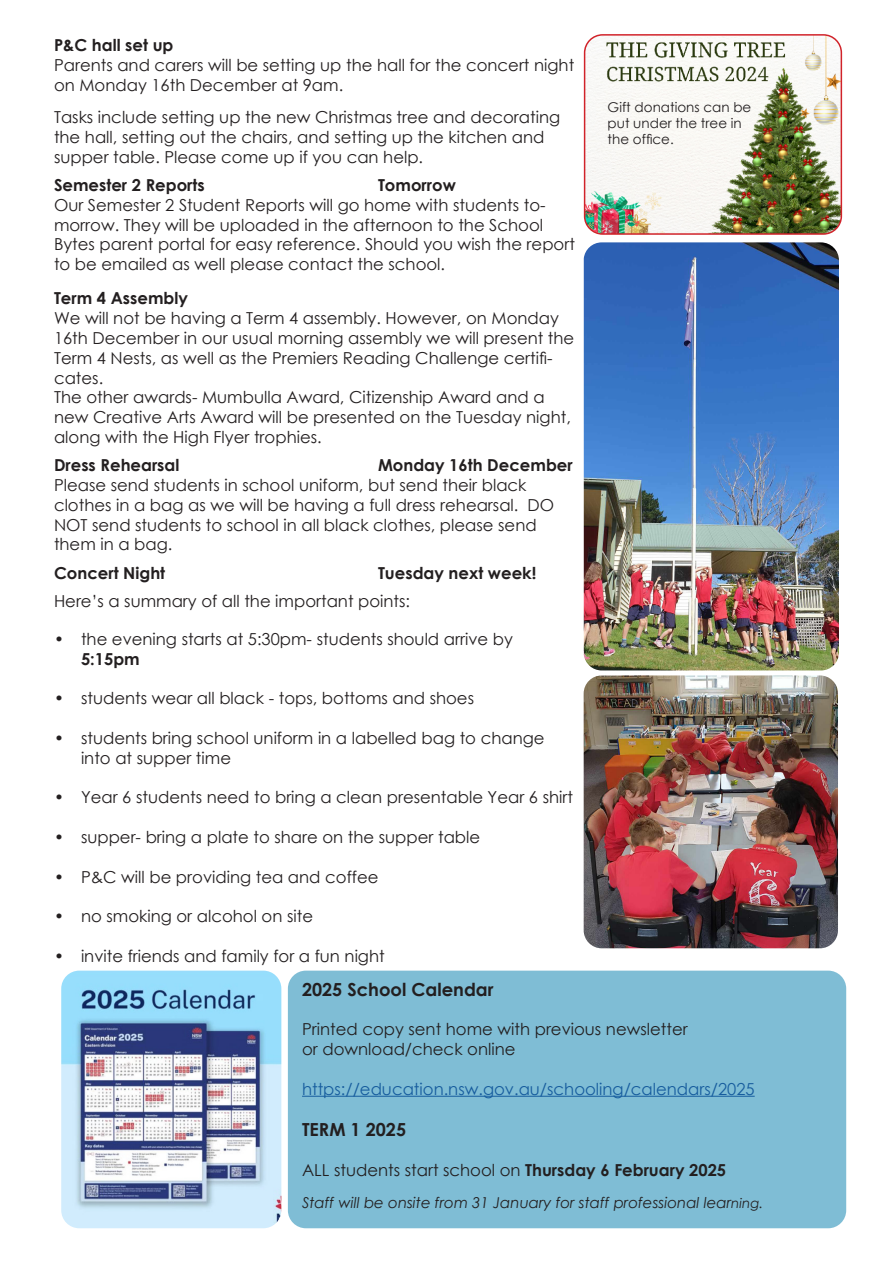
<style>
.page{position:relative;width:893px;height:1263px;background:#fff}
.page>*{position:absolute;margin:0;border:0;box-sizing:border-box;transform-origin:0 0}
.t1{font:700 18px "Century Gothic";color:#231f20}
.t2{font:16.5px/19.8px "Century Gothic";color:#231f20}
.t3{font:700 16.5px "Century Gothic";color:#231f20}
.t4{font:16.5px "Century Gothic";color:#175d9e}
.t5{font:italic 15px "Century Gothic";color:#231f20}
.t6{font:13.5px/16.2px "Century Gothic";color:#231f20}
.s1{font-weight:700}
.s2{font-size:13.5px}
</style>
<div class="page">
<img style="left:584px;top:242px;width:255px;height:428px">
<img style="left:585px;top:35px;width:256px;height:197px">
<div style="left:584px;top:34px;width:258px;height:201px;border:2px solid #d1232a;border-radius:18px"></div>
<img style="left:584px;top:675px;width:254px;height:273px">
<img style="left:61px;top:971px;width:220px;height:257px">
<div style="left:288px;top:971px;width:558px;height:257px;background:#7fbdd5;border-radius:18px"></div>
<hr style="left:302px;top:1096px;width:453px;height:1px;background:#175d9e">
<p class="t3" style="left:54px;top:32px;width:121px">P&amp;C hall set up</p>
<p class="t2" style="left:54px;top:55px;width:522px">Parents and carers will be setting up the hall for the concert night on Monday 16th December at 9am.</p>
<p class="t2" style="left:54px;top:107px;width:508px">Tasks include setting up the new Christmas tree and decorating the hall, setting out the chairs, and setting up the kitchen and supper table. Please come up if you can help.</p>
<p class="t3" style="left:54px;top:172px;width:152px">Semester 2 Reports</p>
<p class="t3" style="left:378px;top:172px;width:79px">Tomorrow</p>
<p class="t2" style="left:54px;top:195px;width:522px">Our Semester 2 Student Reports will go home with students to&shy;morrow. They will be uploaded in the afternoon to the School Bytes parent portal for easy reference. Should you wish the report to be emailed as well please contact the school.</p>
<p class="t3" style="left:54px;top:286px;width:135px">Term 4 Assembly</p>
<p class="t2" style="left:54px;top:308px;width:522px">We will not be having a Term 4 assembly. However, on Monday 16th December in our usual morning assembly we will present the Term 4 Nests, as well as the Premiers Reading Challenge certifi&shy;cates.</p>
<p class="t2" style="left:54px;top:387px;width:518px">The other awards- Mumbulla Award, Citizenship Award and a new Creative Arts Award will be presented on the Tuesday night, along with the High Flyer trophies.</p>
<p class="t3" style="left:54px;top:453px;width:127px">Dress Rehearsal</p>
<p class="t3" style="left:378px;top:453px;width:196px">Monday 16th December</p>
<p class="t2" style="left:54px;top:475px;width:502px">Please send students in school uniform, but send their black clothes in a bag as we will be having a full dress rehearsal. DO NOT send students to school in all black clothes, please send them in a bag.</p>
<p class="t3" style="left:54px;top:560px;width:113px">Concert Night</p>
<p class="t3" style="left:378px;top:560px;width:160px">Tuesday next week!</p>
<p class="t2" style="left:54px;top:591px;width:358px">Here’s a summary of all the important points:</p>
<p class="t2" style="left:81px;top:629px;width:433px;text-indent:-27px">• the evening starts at 5:30pm- students should arrive by<br><span class="s1">5:15pm</span></p>
<p class="t2" style="left:54px;top:688px;width:422px">• students wear all black - tops, bottoms and shoes</p>
<p class="t2" style="left:81px;top:728px;width:465px;text-indent:-27px">• students bring school uniform in a labelled bag to change into at supper time</p>
<p class="t2" style="left:54px;top:787px;width:520px">• Year 6 students need to bring a clean presentable Year 6 shirt</p>
<p class="t2" style="left:54px;top:827px;width:428px">• supper- bring a plate to share on the supper table</p>
<p class="t2" style="left:54px;top:866px;width:326px">• P&amp;C will be providing tea and coffee</p>
<p class="t2" style="left:54px;top:906px;width:261px">• no smoking or alcohol on site</p>
<p class="t2" style="left:54px;top:945px;width:332px">• invite friends and family for a fun night</p>
<p class="t6" style="left:608px;top:98px;width:145px">Gift donations can be put under the tree in the office.</p>
<p class="t1" style="left:302px;top:975px;width:193px">2025 School Calendar</p>
<p class="t2" style="left:302px;top:1019px;width:387px">Printed copy sent home with previous newsletter</p>
<p class="t2" style="left:302px;top:1039px;width:215px">or download/check online</p>
<p class="t4" style="left:302px;top:1077px;width:454px">https://education.nsw.gov.au/schooling/calendars/2025</p>
<p class="t1" style="left:302px;top:1116px;width:106px">TERM 1 2025</p>
<p class="t2" style="left:302px;top:1159px;width:426px">ALL students start school on <span class="s1">Thursday 6 February 2025</span></p>
<p class="t5" style="left:302px;top:1192px;width:463px">Staff will be onsite from 31 January for staff professional lear<span class="s2">ning.</span></p>
</div>
